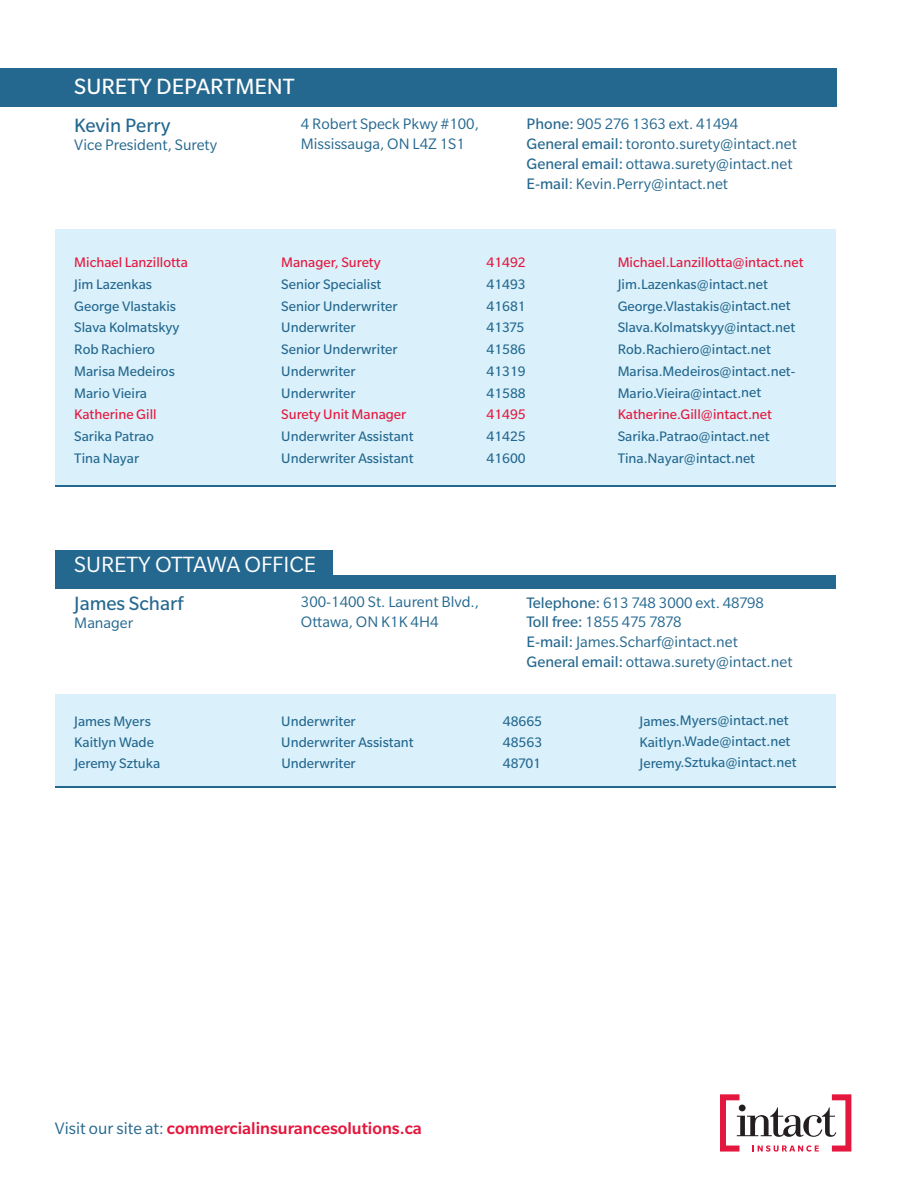
<style>
.page{position:relative;width:918px;height:1188px;background:#fff}
.page>*{position:absolute;margin:0;border:0;box-sizing:border-box;transform-origin:0 0}
.t1{font:24px "Slate Std";color:#fff}
.t2{font:24px "Slate Std";color:#fff}
.t3{font:21px "Slate Std";color:#25688f}
.t4{font:500 18px "Slate Std";color:#e4183e}
.t5{font:16.5px/19.8px "Slate Std";color:#25688f}
.t6{font:15px "Slate Std";color:#25688f}
.t7{font:15px "Slate Std";color:#e4183e}
.s1{font-style:inherit}
.s2{font-weight:400;color:#25688f}
</style>
<div class="page">
<svg style="left:720px;top:1094px;width:131px;height:58px"></svg>
<div style="left:56px;top:550px;width:277px;height:25px;background:#25688f"></div>
<div style="left:56px;top:575px;width:780px;height:13px;background:#25688f"></div>
<div style="left:55px;top:695px;width:781px;height:92px;background:#daf1fb"></div>
<hr style="left:56px;top:786px;width:780px;height:2px;background:#25688f">
<div style="left:55px;top:230px;width:781px;height:255px;background:#daf1fb"></div>
<div style="left:0;top:68px;width:837px;height:38px;background:#25688f"></div>
<hr style="left:56px;top:485px;width:780px;height:2px;background:#25688f">
<h1 class="t2" style="left:74px;top:78px;width:222px">SURETY DEPARTMENT</h1>
<h2 class="t3" style="left:74px;top:118px;width:98px">Kevin Perry</h2>
<p class="t5" style="left:74px;top:136px;width:144px">Vice President, Surety</p>
<p class="t5" style="left:301px;top:115px;width:180px">4 Robert Speck Pkwy #100,<br>Mississauga, ON L4Z 1S1</p>
<p class="t5" style="left:527px;top:115px;width:272px"><span class="s1">Phone:</span> 905 276 1363 ext. 41494<br><span class="s1">General email:</span> toronto.surety@intact.net <span class="s1">General email:</span> ottawa.surety@intact.net <span class="s1">E-mail</span>: Kevin.Perry@intact.net</p>
<p class="t7" style="left:74px;top:257px;width:115px">Michael Lanzillotta</p>
<p class="t7" style="left:281px;top:257px;width:101px">Manager, Surety</p>
<p class="t7" style="left:487px;top:257px;width:41px">41492</p>
<p class="t7" style="left:618px;top:257px;width:187px">Michael.Lanzillotta@intact.net</p>
<p class="t6" style="left:74px;top:279px;width:79px">Jim Lazenkas</p>
<p class="t6" style="left:281px;top:279px;width:102px">Senior Specialist</p>
<p class="t6" style="left:487px;top:279px;width:41px">41493</p>
<p class="t6" style="left:618px;top:279px;width:152px">Jim.Lazenkas@intact.net</p>
<p class="t6" style="left:74px;top:301px;width:103px">George Vlastakis</p>
<p class="t6" style="left:281px;top:301px;width:118px">Senior Underwriter</p>
<p class="t6" style="left:487px;top:301px;width:41px">41681</p>
<p class="t6" style="left:618px;top:301px;width:174px">George.Vlastakis@intact.net</p>
<p class="t6" style="left:74px;top:323px;width:107px">Slava Kolmatskyy</p>
<p class="t6" style="left:281px;top:323px;width:76px">Underwriter</p>
<p class="t6" style="left:487px;top:322px;width:39px">41375</p>
<p class="t6" style="left:618px;top:322px;width:179px">Slava.Kolmatskyy@intact.net</p>
<p class="t6" style="left:74px;top:344px;width:82px">Rob Rachiero</p>
<p class="t6" style="left:281px;top:344px;width:118px">Senior Underwriter</p>
<p class="t6" style="left:487px;top:344px;width:41px">41586</p>
<p class="t6" style="left:618px;top:344px;width:155px">Rob.Rachiero@intact.net</p>
<p class="t6" style="left:74px;top:366px;width:102px">Marisa Medeiros</p>
<p class="t6" style="left:281px;top:366px;width:76px">Underwriter</p>
<p class="t6" style="left:487px;top:366px;width:41px">41319</p>
<p class="t6" style="left:618px;top:366px;width:179px">Marisa.Medeiros@intact.net-</p>
<p class="t6" style="left:74px;top:388px;width:74px">Mario Vieira</p>
<p class="t6" style="left:281px;top:388px;width:76px">Underwriter</p>
<p class="t6" style="left:487px;top:388px;width:41px">41588</p>
<p class="t6" style="left:618px;top:388px;width:145px">Mario.Vieira@intact.net</p>
<p class="t7" style="left:74px;top:410px;width:84px">Katherine Gill</p>
<p class="t7" style="left:281px;top:410px;width:127px">Surety Unit Manager</p>
<p class="t7" style="left:487px;top:409px;width:41px">41495</p>
<p class="t7" style="left:618px;top:409px;width:156px">Katherine.Gill@intact.net</p>
<p class="t6" style="left:74px;top:431px;width:81px">Sarika Patrao</p>
<p class="t6" style="left:281px;top:431px;width:134px">Underwriter Assistant</p>
<p class="t6" style="left:487px;top:431px;width:41px">41425</p>
<p class="t6" style="left:618px;top:431px;width:153px">Sarika.Patrao@intact.net</p>
<p class="t6" style="left:74px;top:453px;width:66px">Tina Nayar</p>
<p class="t6" style="left:281px;top:453px;width:134px">Underwriter Assistant</p>
<p class="t6" style="left:487px;top:453px;width:41px">41600</p>
<p class="t6" style="left:618px;top:453px;width:139px">Tina.Nayar@intact.net</p>
<h1 class="t1" style="left:74px;top:557px;width:244px">SURETY OTTAWA OFFICE</h1>
<h2 class="t3" style="left:74px;top:596px;width:110px">James Scharf</h2>
<p class="t5" style="left:74px;top:614px;width:61px">Manager</p>
<p class="t5" style="left:301px;top:593px;width:180px">300-1400 St. Laurent Blvd.,<br>Ottawa, ON K1K 4H4</p>
<p class="t5" style="left:526px;top:594px;width:267px"><span class="s1">Telephone:</span> 613 748 3000 ext. 48798<br><span class="s1">Toll free:</span> 1855 475 7878<br><span class="s1">E-mail:</span> James.Scharf@intact.net <span class="s1">General email:</span> ottawa.surety@intact.net</p>
<p class="t6" style="left:74px;top:716px;width:78px">James Myers</p>
<p class="t6" style="left:281px;top:716px;width:76px">Underwriter</p>
<p class="t6" style="left:503px;top:716px;width:41px">48665</p>
<p class="t6" style="left:640px;top:716px;width:151px">James.Myers@intact.net</p>
<p class="t6" style="left:74px;top:737px;width:81px">Kaitlyn Wade</p>
<p class="t6" style="left:281px;top:737px;width:134px">Underwriter Assistant</p>
<p class="t6" style="left:503px;top:737px;width:41px">48563</p>
<p class="t6" style="left:640px;top:737px;width:152px">Kaitlyn.Wade@intact.net</p>
<p class="t6" style="left:74px;top:758px;width:87px">Jeremy Sztuka</p>
<p class="t6" style="left:281px;top:758px;width:76px">Underwriter</p>
<p class="t6" style="left:503px;top:758px;width:40px">48701</p>
<p class="t6" style="left:640px;top:758px;width:158px">Jeremy.Sztuka@intact.net</p>
<p class="t4" style="left:55px;top:1122px;width:368px"><span class="s2">Visit our site at:</span> commercialinsurancesolutions.ca</p>
</div>
